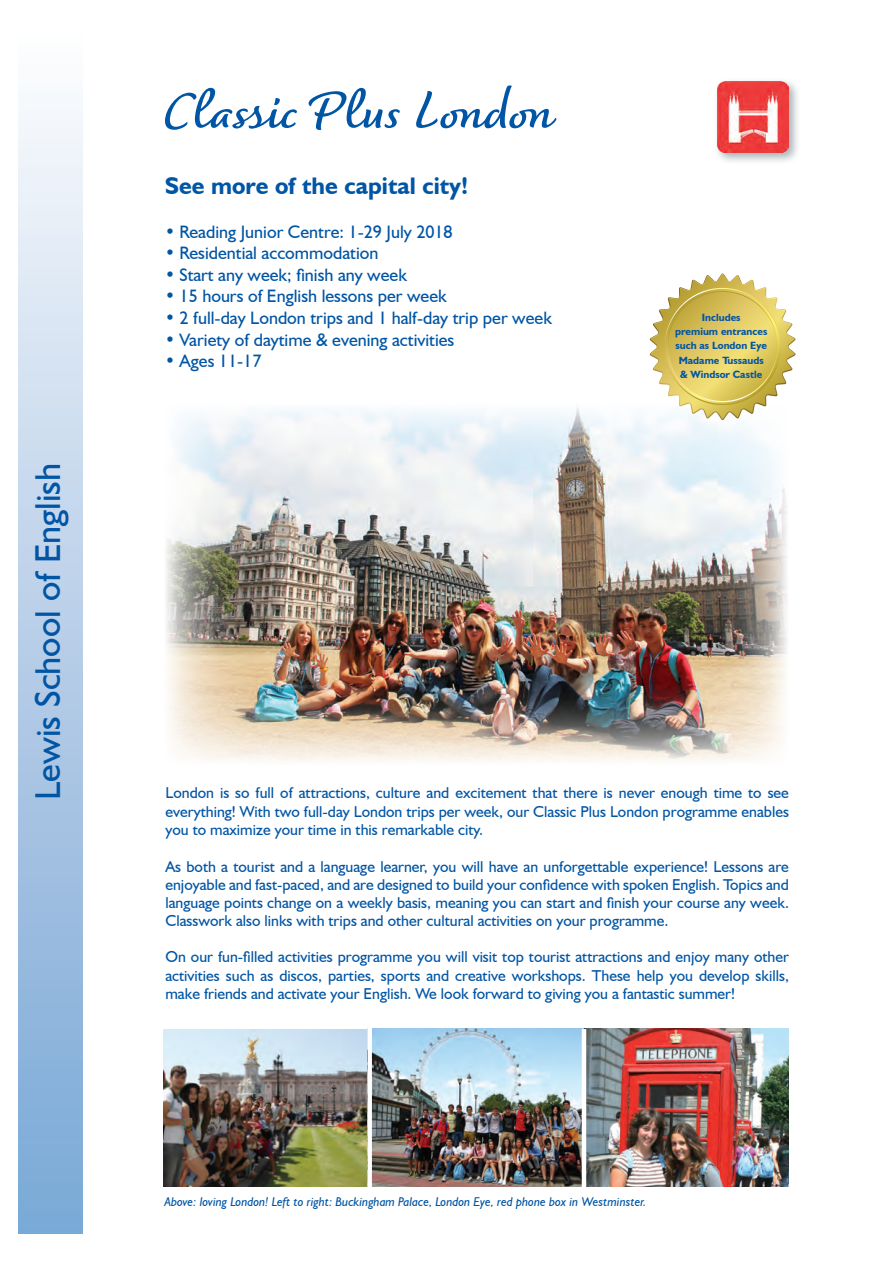
<style>
.page{position:relative;width:893px;height:1263px;background:#fff}
.page>*{position:absolute;margin:0;border:0;box-sizing:border-box;transform-origin:0 0}
.t1{font:700 58.5px "Dolce";color:#0155a5}
.t2{font:36px "Humanist 521 BT";color:#0155a5}
.t3{font:700 24px "Humanist 521 BT";color:#0155a5}
.t4{font:18px "Humanist 521 BT";color:#0155a5}
.t5{font:15.75px/18.1px "Humanist 521 BT";color:#0155a5;text-align:justify}
.t6{font:italic 12.75px "Humanist 521 BT";color:#0155a5}
.t7{font:700 10.5px/14.2px "Humanist 521 BT";color:#0155a5;text-align:center}
</style>
<div class="page">
<div style="left:18px;top:30px;width:64px;height:1203px;background:linear-gradient(to bottom,#fcfbfd,#78a6d5)"></div>
<img style="left:164px;top:1028px;width:420px;height:158px">
<img style="left:580px;top:1029px;width:208px;height:157px">
<div style="left:713px;top:77px;width:88px;height:88px;background:#8a9aa0;opacity:.75"></div>
<img style="left:717px;top:81px;width:72px;height:72px">
<img style="left:166px;top:406px;width:621px;height:355px">
<hr style="left:582px;top:1029px;width:4px;height:159px;background:#fff">
<div style="left:367px;top:1020px;width:5px;height:168px;background:#fff"></div>
<svg style="left:649px;top:273px;width:147px;height:147px"></svg>
<h2 class="t2" style="left:26px;top:800px;width:338px;rotate:-90deg">Lewis School of English</h2>
<h1 class="t1" style="left:165px;top:72px;width:393px">Classic Plus London</h1>
<h3 class="t3" style="left:165px;top:171px;width:305px">See more of the capital city!</h3>
<p class="t4" style="left:165px;top:220px;width:289px">• Reading Junior Centre: 1-29 July 2018</p>
<p class="t4" style="left:165px;top:242px;width:215px">• Residential accommodation</p>
<p class="t4" style="left:165px;top:264px;width:244px">• Start any week; finish any week</p>
<p class="t4" style="left:165px;top:285px;width:283px">• 15 hours of English lessons per week</p>
<p class="t4" style="left:165px;top:307px;width:389px">• 2 full-day London trips and 1 half-day trip per week</p>
<p class="t4" style="left:165px;top:328px;width:291px">• Variety of daytime &amp; evening activities</p>
<p class="t4" style="left:165px;top:350px;width:98px">• Ages 11-17</p>
<p class="t7" style="left:675px;top:310px;width:94px">Includes<br>premium entrances such as London Eye<br>Madame Tussauds &amp; Windsor Castle</p>
<p class="t5" style="left:165px;top:782px;width:625px;line-height:18.9px">London is so full of attractions, culture and excitement that there is never enough time to see everything! With two full-day London trips per week, our Classic Plus London programme enables you to maximize your time in this remarkable city.</p>
<p class="t5" style="left:165px;top:857px;width:625px">As both a tourist and a language learner, you will have an unforgettable experience! Lessons are enjoyable and fast-paced, and are designed to build your confidence with spoken English. Topics and language points change on a weekly basis, meaning you can start and finish your course any week.<br>Classwork also links with trips and other cultural activities on your programme.</p>
<p class="t5" style="left:165px;top:948px;width:625px">On our fun-filled activities programme you will visit top tourist attractions and enjoy many other activities such as discos, parties, sports and creative workshops. These help you develop skills, make friends and activate your English. We look forward to giving you a fantastic summer!</p>
<p class="t6" style="left:164px;top:1194px;width:483px">Above: loving London! Left to right: Buckingham Palace, London Eye, red phone box in Westminster.</p>
</div>
